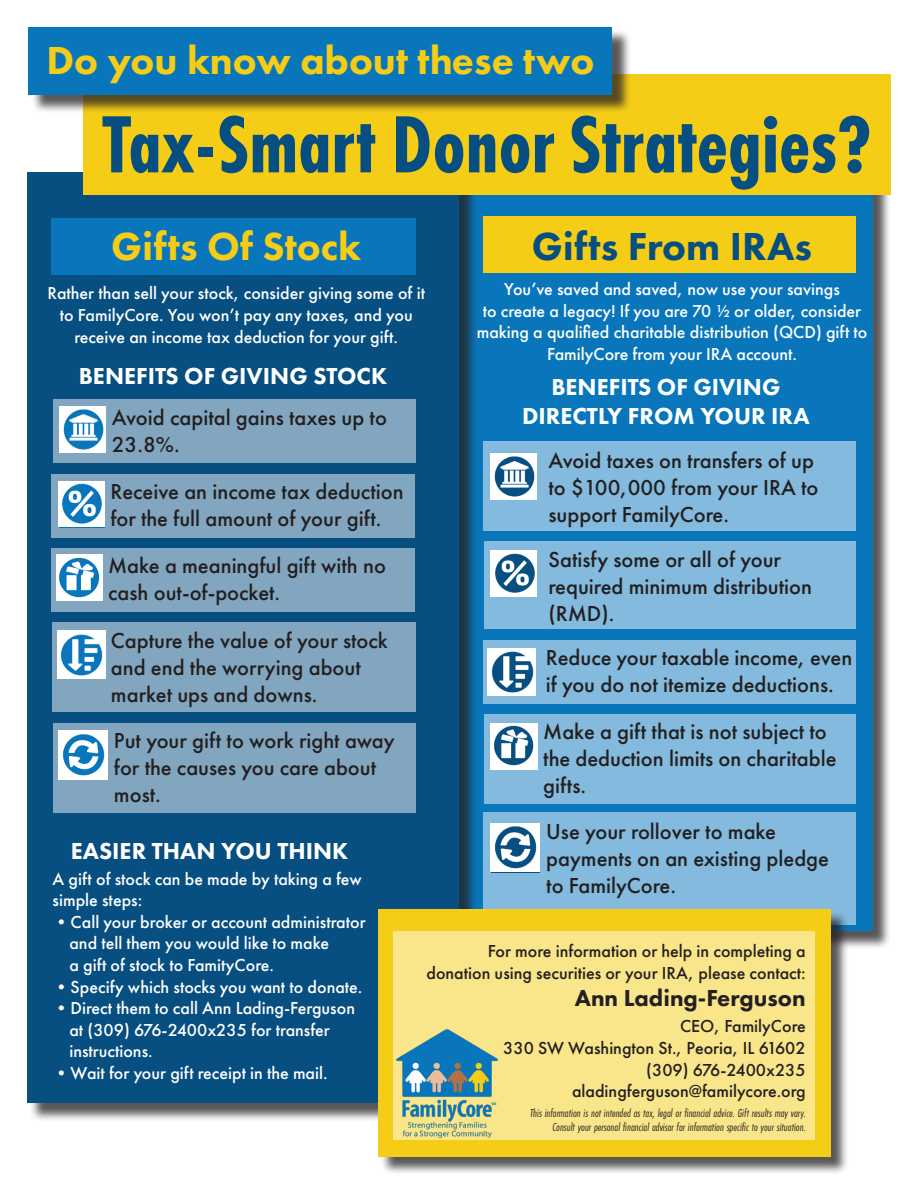
<style>
.page{position:relative;width:918px;height:1188px;background:#fff}
.page>*{position:absolute;margin:0;border:0;box-sizing:border-box;transform-origin:0 0}
.t1{font:700 84px "Futura PT Cond";color:#074e81}
.t2{font:800 40.5px "Futura PT";color:#f5cd17}
.t3{font:800 40.5px "Futura PT";color:#074e81}
.t4{font:800 24px "Futura PT";color:#fff}
.t5{font:800 24px "Futura PT";color:#231f20}
.t6{font:500 22.5px/27px "Futura PT";color:#231f20}
.t7{font:500 18px/21.6px "Futura PT";color:#fff}
.t8{font:500 18px/21.6px "Futura PT";color:#231f20;text-align:right}
.t9{font:italic 12px "Futura PT Cond";color:#231f20}
</style>
<div class="page">
<div style="left:448px;top:175px;width:444px;height:775px;background:#231f20;opacity:.75"></div>
<div style="left:446px;top:172px;width:427px;height:759px;background:#0976bc"></div>
<div style="left:484px;top:812px;width:372px;height:113px;background:#83badd"></div>
<div style="left:29px;top:175px;width:449px;height:947px;background:#231f20;opacity:.75"></div>
<div style="left:27px;top:172px;width:432px;height:931px;background:#074e81"></div>
<div style="left:380px;top:911px;width:469px;height:264px;background:#231f20;opacity:.75"></div>
<div style="left:378px;top:909px;width:452px;height:247px;background:#f5cd17"></div>
<div style="left:394px;top:931px;width:421px;height:208px;background:#f9e58a"></div>
<div style="left:83px;top:74px;width:808px;height:121px;background:#f5cd17"></div>
<div style="left:31px;top:29px;width:600px;height:84px;background:#231f20;opacity:.75"></div>
<div style="left:28px;top:27px;width:584px;height:67px;background:#0976bc"></div>
<div style="left:52px;top:218px;width:364px;height:56px;background:#0976bc"></div>
<div style="left:484px;top:217px;width:372px;height:56px;background:#f5cd17"></div>
<div style="left:52px;top:548px;width:363px;height:64px;background:#82a6bf"></div>
<div style="left:52px;top:474px;width:363px;height:64px;background:#82a6bf"></div>
<div style="left:53px;top:623px;width:363px;height:89px;background:#82a6bf"></div>
<div style="left:53px;top:399px;width:362px;height:64px;background:#82a6bf"></div>
<img style="left:56px;top:555px;width:47px;height:46px">
<div style="left:59px;top:482px;width:46px;height:45px;background:#fff"></div>
<img style="left:58px;top:481px;width:46px;height:46px">
<div style="left:53px;top:723px;width:362px;height:89px;background:#82a6bf"></div>
<div style="left:58px;top:631px;width:48px;height:48px;background:#fff"></div>
<img style="left:60px;top:634px;width:43px;height:42px">
<div style="left:59px;top:731px;width:49px;height:49px;background:#fff"></div>
<img style="left:62px;top:734px;width:43px;height:42px">
<img style="left:60px;top:406px;width:46px;height:47px">
<div style="left:484px;top:640px;width:372px;height:64px;background:#83badd"></div>
<div style="left:484px;top:542px;width:372px;height:87px;background:#83badd"></div>
<div style="left:485px;top:714px;width:371px;height:90px;background:#83badd"></div>
<div style="left:484px;top:441px;width:372px;height:90px;background:#83badd"></div>
<img style="left:491px;top:723px;width:46px;height:46px">
<div style="left:491px;top:551px;width:46px;height:46px;background:#fff"></div>
<img style="left:495px;top:553px;width:40px;height:40px">
<div style="left:488px;top:649px;width:48px;height:47px;background:#fff"></div>
<img style="left:488px;top:648px;width:47px;height:45px">
<div style="left:491px;top:824px;width:49px;height:48px;background:#fff"></div>
<img style="left:494px;top:826px;width:43px;height:43px">
<img style="left:491px;top:453px;width:46px;height:47px">
<img style="left:396px;top:1029px;width:102px;height:109px">
<p class="t2" style="left:47px;top:36px;width:549px">Do you know about these two</p>
<p class="t1" style="left:103px;top:96px;width:771px">Tax-Smart Donor Strategies?</p>
<p class="t2" style="left:111px;top:221px;width:252px">Gifts Of Stock</p>
<p class="t7" style="left:47px;top:283px;width:379px;text-align:center">Rather than sell your stock, consider giving some of it to FamilyCore. You won’t pay any taxes, and you receive an income tax deduction for your gift.</p>
<p class="t3" style="left:532px;top:221px;width:282px">Gifts From IRAs</p>
<p class="t7" style="left:504px;top:278px;width:337px">You’ve saved and saved, now use your savings</p>
<p class="t7" style="left:477px;top:300px;width:392px;text-align:center">to create a legacy! If you are 70 1/2 or older, consider making a qualified charitable distribution (QCD) gift to<br>FamilyCore from your IRA account.</p>
<p class="t4" style="left:79px;top:361px;width:310px">BENEFITS OF GIVING STOCK</p>
<p class="t6" style="left:112px;top:404px;width:277px">Avoid capital gains taxes up to</p>
<p class="t6" style="left:112px;top:431px;width:69px">23.8%.</p>
<p class="t6" style="left:110px;top:478px;width:295px">Receive an income tax deduction</p>
<p class="t6" style="left:110px;top:505px;width:273px">for the full amount of your gift.</p>
<p class="t6" style="left:108px;top:552px;width:279px">Make a meaningful gift with no</p>
<p class="t6" style="left:108px;top:579px;width:174px">cash out-of-pocket.</p>
<p class="t6" style="left:111px;top:627px;width:278px">Capture the value of your stock</p>
<p class="t6" style="left:111px;top:654px;width:251px">and end the worrying about</p>
<p class="t6" style="left:111px;top:681px;width:208px">market ups and downs.</p>
<p class="t6" style="left:114px;top:727px;width:282px">Put your gift to work right away</p>
<p class="t6" style="left:114px;top:754px;width:264px">for the causes you care about</p>
<p class="t6" style="left:114px;top:781px;width:48px">most.</p>
<p class="t4" style="left:71px;top:836px;width:279px">EASIER THAN YOU THINK</p>
<p class="t7" style="left:53px;top:868px;width:311px">A gift of stock can be made by taking a few simple steps:</p>
<p class="t7" style="left:69px;top:911px;width:298px;text-indent:-17px">•Call your broker or account administrator and tell them you would like to make<br>a gift of stock to FamityCore.</p>
<p class="t7" style="left:53px;top:976px;width:311px">•Specify which stocks you want to donate.</p>
<p class="t7" style="left:69px;top:997px;width:287px;text-indent:-17px">•Direct them to call Ann Lading-Ferguson at (309) 676-2400x235 for transfer instructions.</p>
<p class="t7" style="left:53px;top:1062px;width:277px">•Wait for your gift receipt in the mail.</p>
<p class="t4" style="left:551px;top:372px;width:231px">BENEFITS OF GIVING</p>
<p class="t4" style="left:522px;top:401px;width:289px">DIRECTLY FROM YOUR IRA</p>
<p class="t6" style="left:548px;top:447px;width:272px">Avoid taxes on transfers of up to $100,000 from your IRA to support FamilyCore.</p>
<p class="t6" style="left:548px;top:546px;width:234px">Satisfy some or all of your</p>
<p class="t6" style="left:548px;top:573px;width:265px">required minimum distribution (RMD).</p>
<p class="t6" style="left:546px;top:644px;width:308px">Reduce your taxable income, even if you do not itemize deductions.</p>
<p class="t6" style="left:543px;top:718px;width:285px">Make a gift that is not subject to</p>
<p class="t6" style="left:543px;top:745px;width:295px">the deduction limits on charitable gifts.</p>
<p class="t6" style="left:546px;top:818px;width:231px">Use your rollover to make</p>
<p class="t6" style="left:546px;top:845px;width:284px">payments on an existing pledge</p>
<p class="t6" style="left:546px;top:872px;width:131px">to FamilyCore.</p>
<p class="t8" style="left:426px;top:940px;width:381px">For more information or help in completing a donation using securities or your IRA, please contact:</p>
<p class="t5" style="left:575px;top:983px;width:232px">Ann Lading-Ferguson</p>
<p class="t8" style="left:680px;top:1016px;width:127px">CEO, FamilyCore</p>
<p class="t8" style="left:503px;top:1037px;width:304px">330 SW Washington St., Peoria, IL 61602</p>
<p class="t8" style="left:646px;top:1059px;width:161px">(309) 676-2400x235</p>
<p class="t8" style="left:572px;top:1080px;width:235px">aladingferguson@familycore.org</p>
<p class="t9" style="left:530px;top:1106px;width:277px">This information is not intended as tax, legal or financial advice. Gift results may vary.</p>
<p class="t9" style="left:553px;top:1120px;width:255px">Consult your personal financial advisor for information specific to your situation.</p>
</div>
